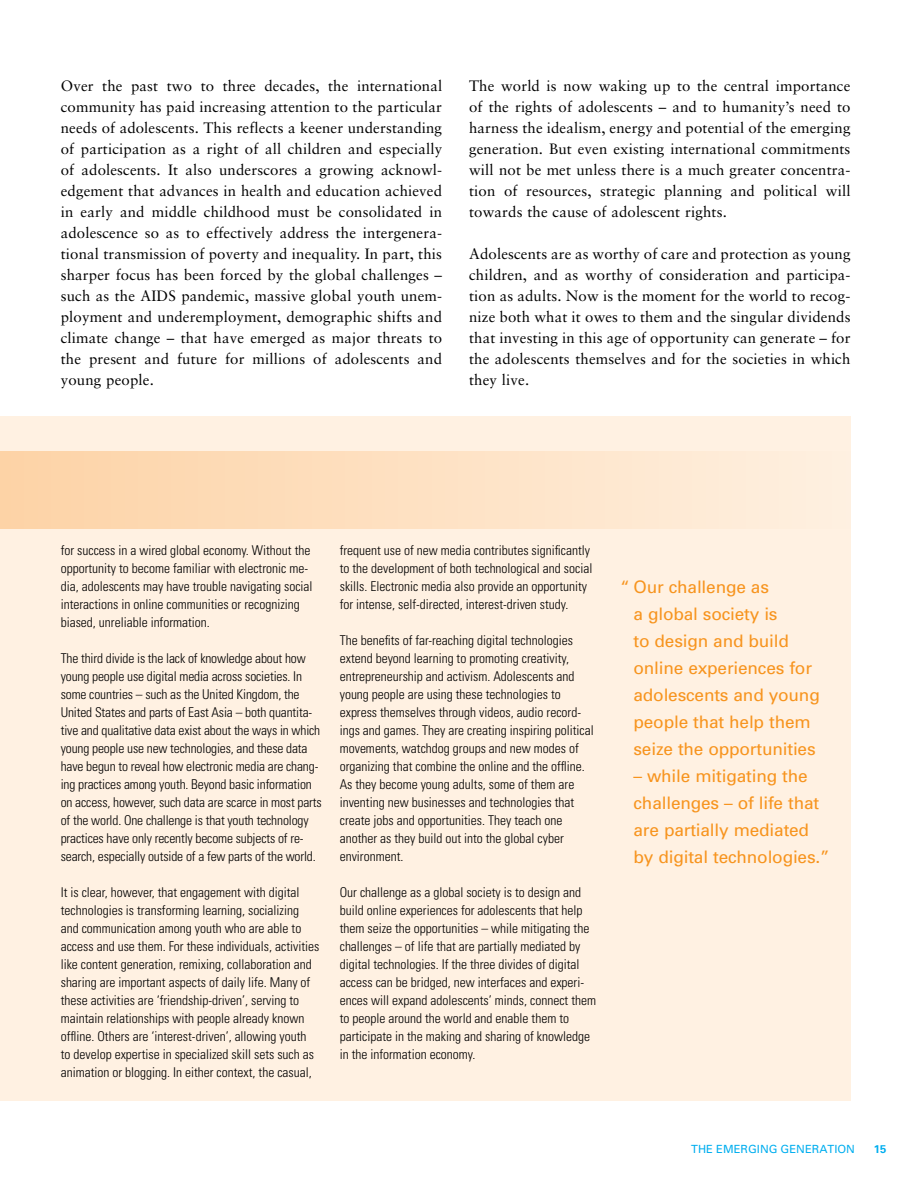
<style>
.page{position:relative;width:918px;height:1188px;background:#fff}
.page>*{position:absolute;margin:0;border:0;box-sizing:border-box;transform-origin:0 0}
.t1{font:17.25px/27px "Univers";letter-spacing:-.01em;color:#f7941e}
.t2{font:15px/21px "Sabon";letter-spacing:.01em;color:#000;text-align:justify}
.t3{font:300 condensed 13.5px/18px "Univers";color:#000}
.t4{font:11.25px "Univers";color:#00aeef}
.t5{font:700 11.25px "Univers";color:#00aeef}
</style>
<div class="page">
<div style="left:0;top:416px;width:850px;height:684px;background:#fff1e2"></div>
<div style="left:0;top:451px;width:850px;height:78px;background:linear-gradient(to right,#fdd3a6,#fef0e1)"></div>
<p class="t2" style="left:61px;top:75px;width:383px">Over the past two to three decades, the international community has paid increasing attention to the particular needs of adolescents. This reflects a keener understanding of participation as a right of all children and especially of adolescents. It also underscores a growing acknowl&shy;edgement that advances in health and education achieved in early and middle childhood must be consolidated in adolescence so as to effectively address the intergenera&shy;tional transmission of poverty and inequality. In part, this sharper focus has been forced by the global challenges – such as the AIDS pandemic, massive global youth unem&shy;ployment and underemployment, demographic shifts and climate change – that have emerged as major threats to the present and future for millions of adolescents and young people.</p>
<p class="t2" style="left:469px;top:75px;width:383px">The world is now waking up to the central importance of the rights of adolescents – and to humanity’s need to harness the idealism, energy and potential of the emerging generation. But even existing international commitments will not be met unless there is a much greater concentra&shy;tion of resources, strategic planning and political will towards the cause of adolescent rights.</p>
<p class="t2" style="left:469px;top:243px;width:383px">Adolescents are as worthy of care and protection as young children, and as worthy of consideration and participa&shy;tion as adults. Now is the moment for the world to recog&shy;nize both what it owes to them and the singular dividends that investing in this age of opportunity can generate – for the adolescents themselves and for the societies in which they live.</p>
<p class="t3" style="left:61px;top:541px;width:253px">for success in a wired global economy. Without the opportunity to become familiar with electronic me&shy;dia, adolescents may have trouble navigating social interactions in online communities or recognizing biased, unreliable information.</p>
<p class="t3" style="left:61px;top:649px;width:263px">The third divide is the lack of knowledge about how young people use digital media across societies. In some countries – such as the United Kingdom, the United States and parts of East Asia – both quantita&shy;tive and qualitative data exist about the ways in which young people use new technologies, and these data have begun to reveal how electronic media are chang&shy;ing practices among youth. Beyond basic information on access, however, such data are scarce in most parts of the world. One challenge is that youth technology practices have only recently become subjects of re&shy;search, especially outside of a few parts of the world.</p>
<p class="t3" style="left:61px;top:883px;width:260px">It is clear, however, that engagement with digital technologies is transforming learning, socializing and communication among youth who are able to access and use them. For these individuals, activities like content generation, remixing, collaboration and sharing are important aspects of daily life. Many of these activities are ‘friendship-driven’, serving to maintain relationships with people already known offline. Others are ‘interest-driven’, allowing youth to develop expertise in specialized skill sets such as animation or blogging. In either context, the casual,</p>
<p class="t3" style="left:340px;top:541px;width:254px">frequent use of new media contributes significantly to the development of both technological and social skills. Electronic media also provide an opportunity for intense, self-directed, interest-driven study.</p>
<p class="t3" style="left:340px;top:631px;width:256px">The benefits of far-reaching digital technologies extend beyond learning to promoting creativity, entrepreneurship and activism. Adolescents and young people are using these technologies to express themselves through videos, audio record&shy;ings and games. They are creating inspiring political movements, watchdog groups and new modes of organizing that combine the online and the offline.<br>As they become young adults, some of them are inventing new businesses and technologies that create jobs and opportunities. They teach one another as they build out into the global cyber environment.</p>
<p class="t3" style="left:340px;top:883px;width:258px">Our challenge as a global society is to design and build online experiences for adolescents that help them seize the opportunities – while mitigating the challenges – of life that are partially mediated by digital technologies. If the three divides of digital access can be bridged, new interfaces and experi&shy;ences will expand adolescents’ minds, connect them to people around the world and enable them to participate in the making and sharing of knowledge in the information economy.</p>
<p class="t1" style="left:634px;top:573px;width:188px;text-indent:-14px">“ Our challenge as<br>a global society is<br>to design and build online experiences for adolescents and young people that help them seize the opportunities</p>
<p class="t1" style="left:634px;top:762px;width:198px">– while mitigating the challenges – of life that are partially mediated by digital technologies.”</p>
<p class="t4" style="left:691px;top:1142px;width:8px">the</p>
<p class="t4" style="left:716px;top:1142px;width:9px">emerging</p>
<p class="t4" style="left:781px;top:1142px;width:9px">generation</p>
<p class="t5" style="left:874px;top:1142px;width:14px">15</p>
</div>
